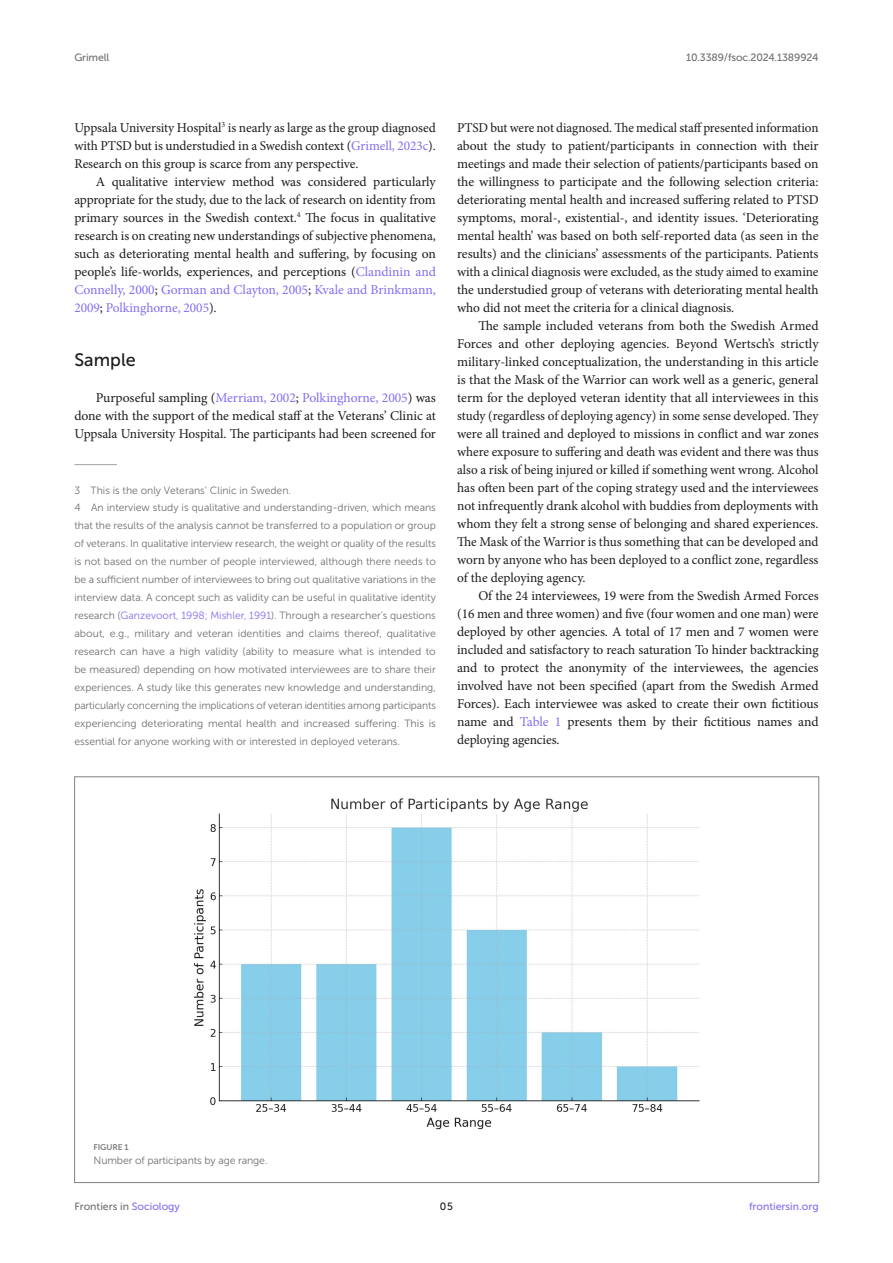
<style>
.page{position:relative;width:893px;height:1263px;background:#fff}
.page>*{position:absolute;margin:0;border:0;box-sizing:border-box;transform-origin:0 0}
.HEAD_2{font:18px "Museo Sans 500";color:#1b1c1b}
.TEXT{font:13.5px/18px "Minion Pro";letter-spacing:-.005em;color:#1b1c1b;text-align:justify}
.TEXT_FLUSH{font:13.5px/18px "Minion Pro";letter-spacing:-.005em;color:#1b1c1b;text-align:justify}
.FOOTNOTE{font:10.5px/18px "Museo Sans 300";color:#706f70;text-align:justify}
.t1{font:10.5px "Museo Sans 500";letter-spacing:-.015em;color:#706f70}
.FIG_LEG{font:10.5px "Museo Sans 300";letter-spacing:-.01em;color:#706f70}
.t2{font:10.5px "Museo Sans 500";color:#856df0}
.t3{font:10.5px "Museo Sans 500";color:#1b1c1b}
.FIG_HD{font:8.25px "Museo Sans 700";letter-spacing:-.01em;color:#7e7f7f}
.s1{color:#856df0}
</style>
<div class="page">
<hr style="left:74px;top:464px;width:43px;height:1px;background:#a2a3a3">
<img style="left:194px;top:798px;width:506px;height:332px">
<p class="t1" style="left:74px;top:51px;width:36px">Grimell</p>
<p class="t1" style="left:686px;top:51px;width:134px">10.3389/fsoc.2024.1389924</p>
<p class="TEXT_FLUSH" style="left:74px;top:119px;width:363px">Uppsala University Hospital<sup>3</sup> is nearly as large as the group diagnosed with PTSD but is understudied in a Swedish context (<span class="s1">Grimell, 2023c</span>).<br>Research on this group is scarce from any perspective.</p>
<p class="TEXT" style="left:74px;top:173px;width:363px;text-indent:21px">A qualitative interview method was considered particularly appropriate for the study, due to the lack of research on identity from primary sources in the Swedish context.<sup>4</sup> The focus in qualitative research is on creating new understandings of subjective phenomena, such as deteriorating mental health and suffering, by focusing on people’s life-worlds, experiences, and perceptions (<span class="s1">Clandinin and Connelly, 2000</span>; <span class="s1">Gorman and Clayton, 2005</span>; <span class="s1">Kvale and Brinkmann, 2009</span>; <span class="s1">Polkinghorne, 2005</span>).</p>
<p class="HEAD_2" style="left:74px;top:350px;width:63px">Sample</p>
<p class="TEXT_FLUSH" style="left:74px;top:389px;width:363px;text-indent:21px">Purposeful sampling (<span class="s1">Merriam, 2002</span>; <span class="s1">Polkinghorne, 2005</span>) was done with the support of the medical staff at the Veterans’ Clinic at Uppsala University Hospital. The participants had been screened for</p>
<p class="FOOTNOTE" style="left:74px;top:482px;width:218px">3 This is the only Veterans’ Clinic in Sweden.</p>
<p class="FOOTNOTE" style="left:74px;top:499px;width:363px">4 An interview study is qualitative and understanding-driven, which means that the results of the analysis cannot be transferred to a population or group of veterans. In qualitative interview research, the weight or quality of the results is not based on the number of people interviewed, although there needs to be a sufficient number of interviewees to bring out qualitative variations in the interview data. A concept such as validity can be useful in qualitative identity research (<span class="s1">Ganzevoort, 1998; Mishler, 1991</span>). Through a researcher’s questions about, e.g., military and veteran identities and claims thereof, qualitative research can have a high validity (ability to measure what is intended to be measured) depending on how motivated interviewees are to share their experiences. A study like this generates new knowledge and understanding, particularly concerning the implications of veteran identities among participants experiencing deteriorating mental health and increased suffering. This is essential for anyone working with or interested in deployed veterans.</p>
<p class="TEXT_FLUSH" style="left:457px;top:119px;width:363px">PTSD but were not diagnosed. The medical staff presented information about the study to patient/participants in connection with their meetings and made their selection of patients/participants based on the willingness to participate and the following selection criteria: deteriorating mental health and increased suffering related to PTSD symptoms, moral-, existential-, and identity issues. ‘Deteriorating mental health’ was based on both self-reported data (as seen in the results) and the clinicians’ assessments of the participants. Patients with a clinical diagnosis were excluded, as the study aimed to examine the understudied group of veterans with deteriorating mental health who did not meet the criteria for a clinical diagnosis.</p>
<p class="TEXT" style="left:457px;top:317px;width:363px;text-indent:21px">The sample included veterans from both the Swedish Armed Forces and other deploying agencies. Beyond Wertsch’s strictly military-linked conceptualization, the understanding in this article is that the Mask of the Warrior can work well as a generic, general term for the deployed veteran identity that all interviewees in this study (regardless of deploying agency) in some sense developed. They were all trained and deployed to missions in conflict and war zones where exposure to suffering and death was evident and there was thus also a risk of being injured or killed if something went wrong. Alcohol has often been part of the coping strategy used and the interviewees not infrequently drank alcohol with buddies from deployments with whom they felt a strong sense of belonging and shared experiences.<br>The Mask of the Warrior is thus something that can be developed and worn by anyone who has been deployed to a conflict zone, regardless of the deploying agency.</p>
<p class="TEXT" style="left:457px;top:587px;width:363px;text-indent:21px">Of the 24 interviewees, 19 were from the Swedish Armed Forces (16 men and three women) and five (four women and one man) were deployed by other agencies. A total of 17 men and 7 women were included and satisfactory to reach saturation To hinder backtracking and to protect the anonymity of the interviewees, the agencies involved have not been specified (apart from the Swedish Armed Forces). Each interviewee was asked to create their own fictitious name and <span class="s1">Table 1</span> presents them by their fictitious names and deploying agencies.</p>
<p class="FIG_HD" style="left:94px;top:1143px;width:37px">FIGURE 1</p>
<p class="FIG_LEG" style="left:94px;top:1154px;width:176px">Number of participants by age range.</p>
<p class="t1" style="left:74px;top:1200px;width:107px">Frontiers in <span class="s1">Sociology</span></p>
<p class="t3" style="left:440px;top:1200px;width:14px">05</p>
<p class="t2" style="left:749px;top:1200px;width:71px">frontiersin.org</p>
</div>
